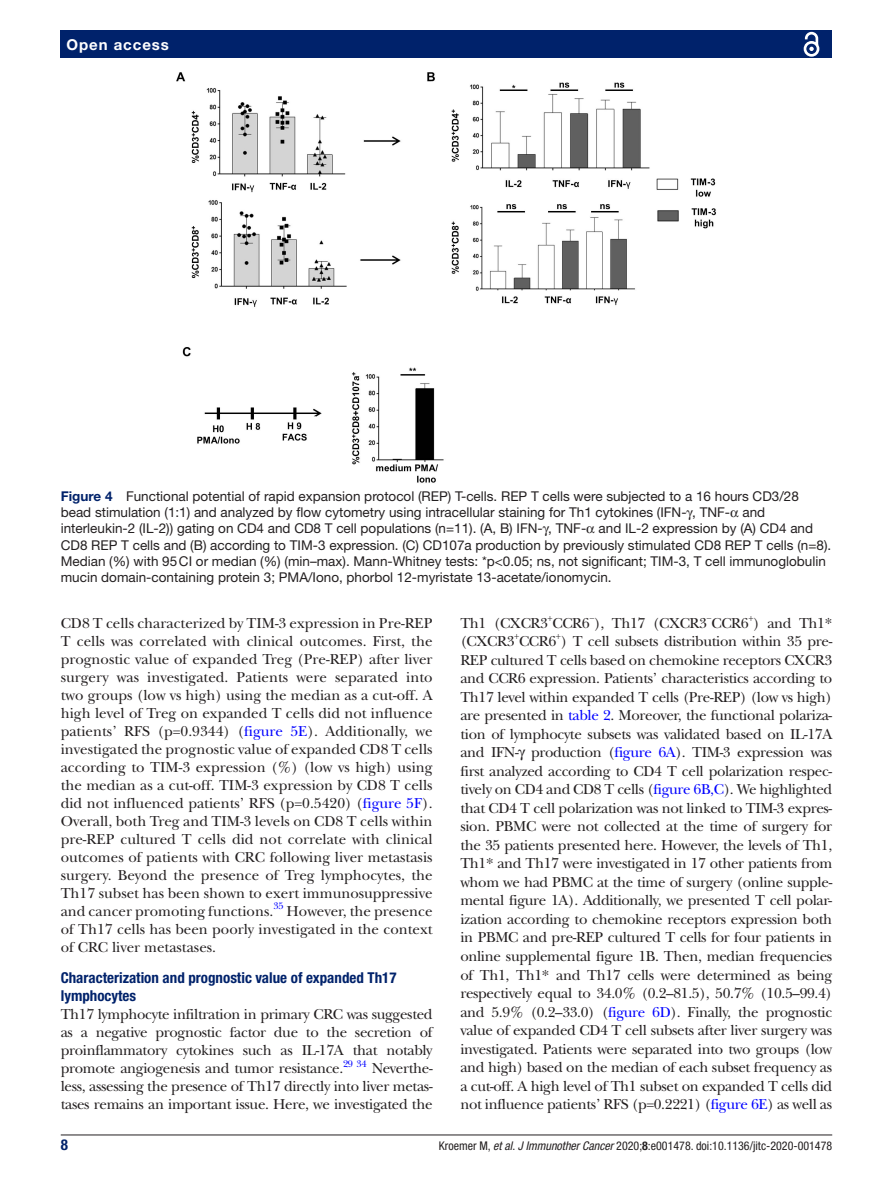
<style>
.page{position:relative;width:893px;height:1191px;background:#fff}
.page>*{position:absolute;margin:0;border:0;box-sizing:border-box;transform-origin:0 0}
.t1{font:15px/18.5px "New Baskerville";letter-spacing:-.02em;color:#231f20;text-align:justify}
.t2{font:700 condensed 15px/18px "Helvetica Neue LT Std";color:#00226b}
.t3{font:700 15px "Helvetica Neue LT Std";letter-spacing:.065em;color:#fff}
.t4{font:13.5px/16.2px "Helvetica Neue LT Std";color:#231f20}
.t5{font:condensed 12px "Helvetica Neue LT Std";color:#231f20}
.t6{font:9.9px "New Baskerville";color:#231f20}
.t7{font:9.9px "New Baskerville";color:#00f}
.s1{font-weight:700;color:#00226b}
.s2{color:#00f}
.s3{font-style:italic}
.s4{font-weight:700}
</style>
<div class="page">
<hr style="left:61px;top:1134px;width:771px;height:1px;background:#231f20">
<div style="left:61px;top:31px;width:771px;height:27px;background:#00226b"></div>
<svg style="left:803px;top:31px;width:17px;height:26px"></svg>
<img style="left:176px;top:73px;width:540px;height:410px">
<p class="t3" style="left:66px;top:35px;width:104px">Open access</p>
<p class="t4" style="left:61px;top:488px;width:772px"><span class="s1">Figure 4</span> Functional potential of rapid expansion protocol (REP) T-cells. REP T cells were subjected to a 16 hours CD3/28 bead stimulation (1:1) and analyzed by flow cytometry using intracellular staining for Th1 cytokines (IFN- , TNF- and interleukin-2 (IL-2)) gating on CD4 and CD8 T cell populations (n=11). (A, B) IFN- , TNF- and IL-2 expression by (A) CD4 and CD8 REP T cells and (B) according to TIM-3 expression. (C) CD107a production by previously stimulated CD8 REP T cells (n=8).<br>Median (%) with 95CI or median (%) (min–max). Mann-Whitney tests: *p&lt;0.05; ns, not significant; TIM-3, T cell immunoglobulin mucin domain-containing protein 3; PMA/Iono, phorbol 12-myristate 13-acetate/ionomycin.</p>
<p class="t1" style="left:61px;top:614px;width:373px;line-height:18px">CD8 T cells characterized by TIM-3 expression in Pre-REP T cells was correlated with clinical outcomes. First, the prognostic value of expanded Treg (Pre-REP) after liver surgery was investigated. Patients were separated into two groups (low vs high) using the median as a cut-off. A high level of Treg on expanded T cells did not influence patients’ RFS (p=0.9344) (<span class="s2">figure 5E</span>). Additionally, we investigated the prognostic value of expanded CD8 T cells according to TIM-3 expression (%) (low vs high) using the median as a cut-off. TIM-3 expression by CD8 T cells did not influenced patients’ RFS (p=0.5420) (<span class="s2">figure 5F</span>).<br>Overall, both Treg and TIM-3 levels on CD8 T cells within pre-REP cultured T cells did not correlate with clinical outcomes of patients with CRC following liver metastasis surgery. Beyond the presence of Treg lymphocytes, the Th17 subset has been shown to exert immunosuppressive and cancer promoting functions.</p>
<p class="t7" style="left:273px;top:900px;width:12px">35</p>
<p class="t1" style="left:61px;top:902px;width:373px;line-height:18px;text-indent:226px">However, the presence of Th17 cells has been poorly investigated in the context of CRC liver metastases.</p>
<p class="t2" style="left:61px;top:968px;width:337px">Characterization and prognostic value of expanded Th17 lymphocytes</p>
<p class="t1" style="left:61px;top:1005px;width:373px;line-height:18px">Th17 lymphocyte infiltration in primary CRC was suggested as a negative prognostic factor due to the secretion of proinflammatory cytokines such as IL-17A that notably promote angiogenesis and tumor resistance.<sup>29</sup> <sup>34</sup> Neverthe&shy;less, assessing the presence of Th17 directly into liver metas&shy;tases remains an important issue. Here, we investigated the</p>
<p class="t6" style="left:548px;top:612px;width:7px">+</p>
<p class="t6" style="left:589px;top:612px;width:7px">−</p>
<p class="t6" style="left:707px;top:612px;width:7px">−</p>
<p class="t6" style="left:748px;top:612px;width:7px">+</p>
<p class="t1" style="left:460px;top:632px;width:373px">(CXCR3 CCR6 ) T cell subsets distribution within 35 pre-</p>
<p class="t1" style="left:460px;top:613px;width:373px">Th1 (CXCR3 CCR6 ), Th17 (CXCR3 CCR6 ) and Th1*</p>
<p class="t6" style="left:514px;top:630px;width:7px">+</p>
<p class="t6" style="left:556px;top:630px;width:7px">+</p>
<p class="t1" style="left:460px;top:650px;width:373px">REP cultured T cells based on chemokine receptors CXCR3 and CCR6 expression. Patients’ characteristics according to Th17 level within expanded T cells (Pre-REP) (low vs high) are presented in <span class="s2">table 2</span>. Moreover, the functional polariza&shy;tion of lymphocyte subsets was validated based on IL-17A and IFN- production (<span class="s2">figure 6A</span>). TIM-3 expression was first analyzed according to CD4 T cell polarization respec&shy;tively on CD4 and CD8 T cells (<span class="s2">figure 6B,C</span>). We highlighted that CD4 T cell polarization was not linked to TIM-3 expres&shy;sion. PBMC were not collected at the time of surgery for the 35 patients presented here. However, the levels of Th1, Th1* and Th17 were investigated in 17 other patients from whom we had PBMC at the time of surgery (online supple&shy;mental figure 1A). Additionally, we presented T cell polar&shy;ization according to chemokine receptors expression both in PBMC and pre-REP cultured T cells for four patients in online supplemental figure 1B. Then, median frequencies of Th1, Th1* and Th17 cells were determined as being respectively equal to 34.0% (0.2–81.5), 50.7% (10.5–99.4) and 5.9% (0.2–33.0) (<span class="s2">figure 6D</span>). Finally, the prognostic value of expanded CD4 T cell subsets after liver surgery was investigated. Patients were separated into two groups (low and high) based on the median of each subset frequency as a cut-off. A high level of Th1 subset on expanded T cells did not influence patients’ RFS (p=0.2221) (<span class="s2">figure 6E</span>) as well as</p>
<p class="t2" style="left:61px;top:1135px;width:9px">8</p>
<p class="t5" style="left:439px;top:1138px;width:395px">Kroemer M, <span class="s3">et al</span>. <span class="s3">J Immunother Cancer</span> 2020;<span class="s4">8</span>:e001478. doi:10.1136/jitc-2020-001478</p>
</div>
